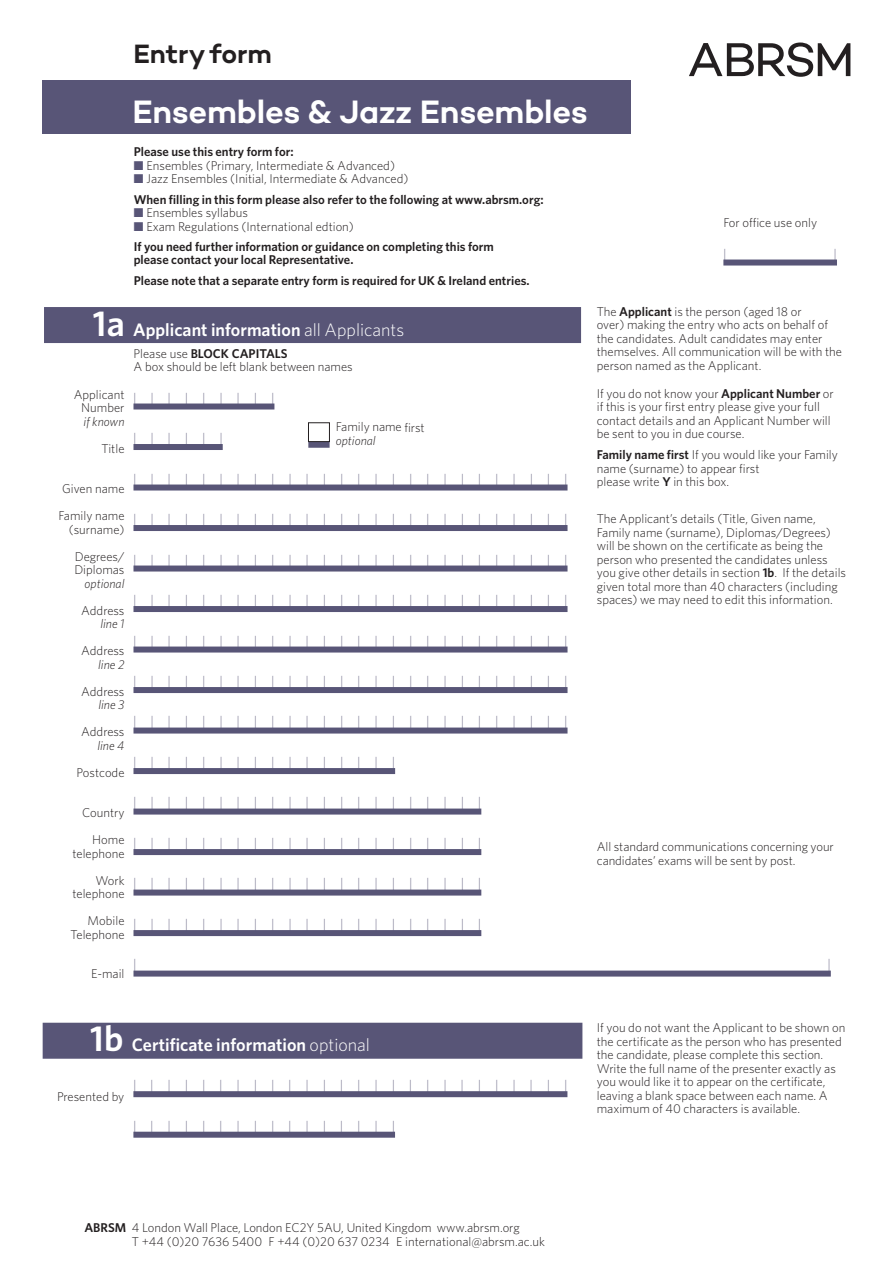
<style>
.page{position:relative;width:893px;height:1263px;background:#fff}
.page>*{position:absolute;margin:0;border:0;box-sizing:border-box;transform-origin:0 0}
.t1{font:600 33px "Campton";letter-spacing:-.005em;color:#fff}
.t2{font:600 27px "Campton";color:#231f20}
.t3{font:600 18px "Whitney";color:#fff}
.t4{font:300 15.45px "Whitney";color:#585577;scale:.67 1}
.t5{font:300 12.75px/13.5px "Whitney";color:#231f20}
.t6{font:600 12.75px/20.2px "Whitney";color:#231f20}
.t7{font:italic 300 12.75px "Whitney";color:#231f20}
.s1{color:#585577}
.s2{font-weight:300}
.s3{font-size:36px}
.s4{font-weight:600}
.s5{font-size:36.15px}
</style>
<div class="page">
<div style="left:43px;top:81px;width:588px;height:53px;background:#585577"></div>
<div style="left:133px;top:403px;width:141px;height:6px;background:#585577"></div>
<div style="left:133px;top:444px;width:90px;height:6px;background:#585577"></div>
<div style="left:133px;top:484px;width:434px;height:6px;background:#585577"></div>
<div style="left:133px;top:525px;width:434px;height:6px;background:#585577"></div>
<div style="left:133px;top:565px;width:434px;height:6px;background:#585577"></div>
<div style="left:133px;top:606px;width:434px;height:6px;background:#585577"></div>
<div style="left:133px;top:646px;width:434px;height:6px;background:#585577"></div>
<div style="left:133px;top:687px;width:434px;height:6px;background:#585577"></div>
<div style="left:133px;top:727px;width:434px;height:6px;background:#585577"></div>
<div style="left:133px;top:768px;width:262px;height:6px;background:#585577"></div>
<div style="left:133px;top:808px;width:348px;height:6px;background:#585577"></div>
<div style="left:133px;top:849px;width:348px;height:6px;background:#585577"></div>
<div style="left:133px;top:889px;width:348px;height:6px;background:#585577"></div>
<div style="left:133px;top:930px;width:348px;height:6px;background:#585577"></div>
<div style="left:133px;top:970px;width:698px;height:6px;background:#585577"></div>
<div style="left:44px;top:307px;width:537px;height:36px;background:#585577"></div>
<div style="left:723px;top:259px;width:114px;height:6px;background:#585577"></div>
<div style="left:43px;top:1023px;width:539px;height:36px;background:#585577"></div>
<div style="left:133px;top:1091px;width:434px;height:6px;background:#585577"></div>
<div style="left:133px;top:1132px;width:262px;height:6px;background:#585577"></div>
<div style="left:308px;top:442px;width:22px;height:6px;background:#585577"></div>
<div style="left:308px;top:423px;width:22px;height:19px;border:1px solid #231f20"></div>
<svg style="left:689px;top:43px;width:161px;height:34px"></svg>
<h2 class="t2" style="left:133px;top:37px;width:140px">Entry form</h2>
<h1 class="t1" style="left:132px;top:90px;width:457px">Ensembles &amp; Jazz Ensembles</h1>
<p class="t6" style="left:134px;top:141px;width:161px">Please use this entry form for:</p>
<p class="t5" style="left:134px;top:158px;width:263px"><span class="s1">■</span> Ensembles (Primary, Intermediate &amp; Advanced)</p>
<p class="t6" style="left:134px;top:168px;width:411px"><span class="s1">■</span> <span class="s2">Jazz Ensembles (Initial, Intermediate &amp; Advanced)<br></span>When filling in this form please also refer to the following at www.abrsm.org:</p>
<p class="t5" style="left:134px;top:205px;width:116px"><span class="s1">■</span> Ensembles syllabus</p>
<p class="t6" style="left:134px;top:216px;width:362px"><span class="s1">■</span> <span class="s2">Exam Regulations (International edtion)<br></span>If you need further information or guidance on completing this form</p>
<p class="t6" style="left:134px;top:249px;width:397px">please contact your local Representative.<br>Please note that a separate entry form is required for UK &amp; Ireland entries.</p>
<p class="t5" style="left:723px;top:215px;width:95px">For office use only</p>
<p class="t4" style="left:723px;top:244px;width:6px">|</p>
<p class="t4" style="left:834px;top:244px;width:6px">|</p>
<h3 class="t3" style="left:93px;top:317px;width:313px"><span class="s3">1a</span> Applicant information <span class="s2">all Applicants</span></h3>
<p class="t5" style="left:597px;top:304px;width:247px">The <span class="s4">Applicant</span> is the person (aged 18 or<br>over) making the entry who acts on behalf of the candidates. Adult candidates may enter themselves. All communication will be with the person named as the Applicant.</p>
<p class="t5" style="left:134px;top:346px;width:221px">Please use <span class="s4">BLOCK CAPITALS<br></span>A box should be left blank between names</p>
<p class="t5" style="left:74px;top:387px;width:52px;text-align:center">Applicant<br>Number</p>
<p class="t7" style="left:84px;top:413px;width:42px">if known</p>
<p class="t5" style="left:102px;top:441px;width:24px">Title</p>
<p class="t5" style="left:59px;top:475px;width:67px;line-height:27px">Given name<br>Family name</p>
<p class="t5" style="left:69px;top:515px;width:57px;line-height:27px;text-align:center">(surname)<br>Degrees/</p>
<p class="t5" style="left:74px;top:563px;width:52px">Diplomas</p>
<p class="t7" style="left:85px;top:575px;width:41px">optional</p>
<p class="t5" style="left:81px;top:603px;width:45px">Address</p>
<p class="t7" style="left:100px;top:615px;width:26px">line 1</p>
<p class="t5" style="left:81px;top:644px;width:45px">Address</p>
<p class="t7" style="left:98px;top:656px;width:28px">line 2</p>
<p class="t5" style="left:81px;top:684px;width:45px">Address</p>
<p class="t7" style="left:98px;top:696px;width:28px">line 3</p>
<p class="t5" style="left:81px;top:725px;width:45px">Address</p>
<p class="t7" style="left:97px;top:737px;width:29px">line 4</p>
<p class="t5" style="left:77px;top:765px;width:49px">Postcode</p>
<p class="t5" style="left:82px;top:799px;width:44px;line-height:27px;text-align:right">Country<br>Home</p>
<p class="t5" style="left:72px;top:839px;width:54px;line-height:27px;text-align:right">telephone<br>Work</p>
<p class="t5" style="left:72px;top:880px;width:54px;line-height:27px;text-align:right">telephone<br>Mobile</p>
<p class="t5" style="left:71px;top:927px;width:55px">Telephone</p>
<p class="t5" style="left:91px;top:966px;width:35px">E-mail</p>
<p class="t5" style="left:597px;top:386px;width:238px">If you do not know your <span class="s4">Applicant Number</span> or if this is your first entry please give your full contact details and an Applicant Number will be sent to you in due course.</p>
<p class="t5" style="left:597px;top:448px;width:243px"><span class="s4">Family name first</span> If you would like your Family name (surname) to appear first<br>please write <span class="s4">Y</span> in this box.</p>
<p class="t5" style="left:597px;top:512px;width:251px">The Applicant’s details (Title, Given name, Family name (surname), Diplomas/Degrees) will be shown on the certificate as being the person who presented the candidates unless you give other details in section <span class="s4">1b</span>. If the details given total more than 40 characters (including spaces) we may need to edit this information.</p>
<p class="t4" style="left:133px;top:388px;width:211px">| | | | | | | | |</p>
<p class="t4" style="left:133px;top:428px;width:134px">| | | | | |</p>
<p class="t4" style="left:133px;top:469px;width:649px">| | | | | | | | | | | | | | | | | | | | | | | | | |</p>
<p class="t4" style="left:133px;top:509px;width:649px">| | | | | | | | | | | | | | | | | | | | | | | | | |</p>
<p class="t4" style="left:133px;top:550px;width:649px">| | | | | | | | | | | | | | | | | | | | | | | | | |</p>
<p class="t4" style="left:133px;top:590px;width:649px">| | | | | | | | | | | | | | | | | | | | | | | | | |</p>
<p class="t4" style="left:133px;top:631px;width:649px">| | | | | | | | | | | | | | | | | | | | | | | | | |</p>
<p class="t4" style="left:133px;top:671px;width:649px">| | | | | | | | | | | | | | | | | | | | | | | | | |</p>
<p class="t4" style="left:133px;top:712px;width:649px">| | | | | | | | | | | | | | | | | | | | | | | | | |</p>
<p class="t4" style="left:133px;top:752px;width:392px">| | | | | | | | | | | | | | | |</p>
<p class="t4" style="left:133px;top:793px;width:520px">| | | | | | | | | | | | | | | | | | | | |</p>
<p class="t4" style="left:133px;top:833px;width:520px">| | | | | | | | | | | | | | | | | | | | |</p>
<p class="t4" style="left:133px;top:874px;width:520px">| | | | | | | | | | | | | | | | | | | | |</p>
<p class="t4" style="left:133px;top:914px;width:520px">| | | | | | | | | | | | | | | | | | | | |</p>
<p class="t4" style="left:133px;top:955px;width:6px">|</p>
<p class="t4" style="left:828px;top:955px;width:6px">|</p>
<p class="t5" style="left:336px;top:420px;width:90px">Family name first</p>
<p class="t7" style="left:336px;top:432px;width:41px">optional</p>
<p class="t5" style="left:597px;top:840px;width:239px">All standard communications concerning your candidates’ exams will be sent by post.</p>
<h3 class="t3" style="left:90px;top:1033px;width:281px"><span class="s5">1b</span> Certificate information <span class="s2">optional</span></h3>
<p class="t5" style="left:597px;top:1021px;width:250px">If you do not want the Applicant to be shown on the certificate as the person who has presented the candidate, please complete this section.<br>Write the full name of the presenter exactly as you would like it to appear on the certificate, leaving a blank space between each name. A maximum of 40 characters is available.</p>
<p class="t4" style="left:133px;top:1075px;width:649px">| | | | | | | | | | | | | | | | | | | | | | | | | |</p>
<p class="t4" style="left:133px;top:1116px;width:392px">| | | | | | | | | | | | | | | |</p>
<p class="t5" style="left:57px;top:1089px;width:69px">Presented by</p>
<p class="t5" style="left:132px;top:1220px;width:415px;text-indent:-47px"><span class="s4">ABRSM</span> 4 London Wall Place, London EC2Y 5AU, United Kingdom www.abrsm.org<br>T +44 (0)20 7636 5400 F +44 (0)20 637 0234 E international@abrsm.ac.uk</p>
</div>
